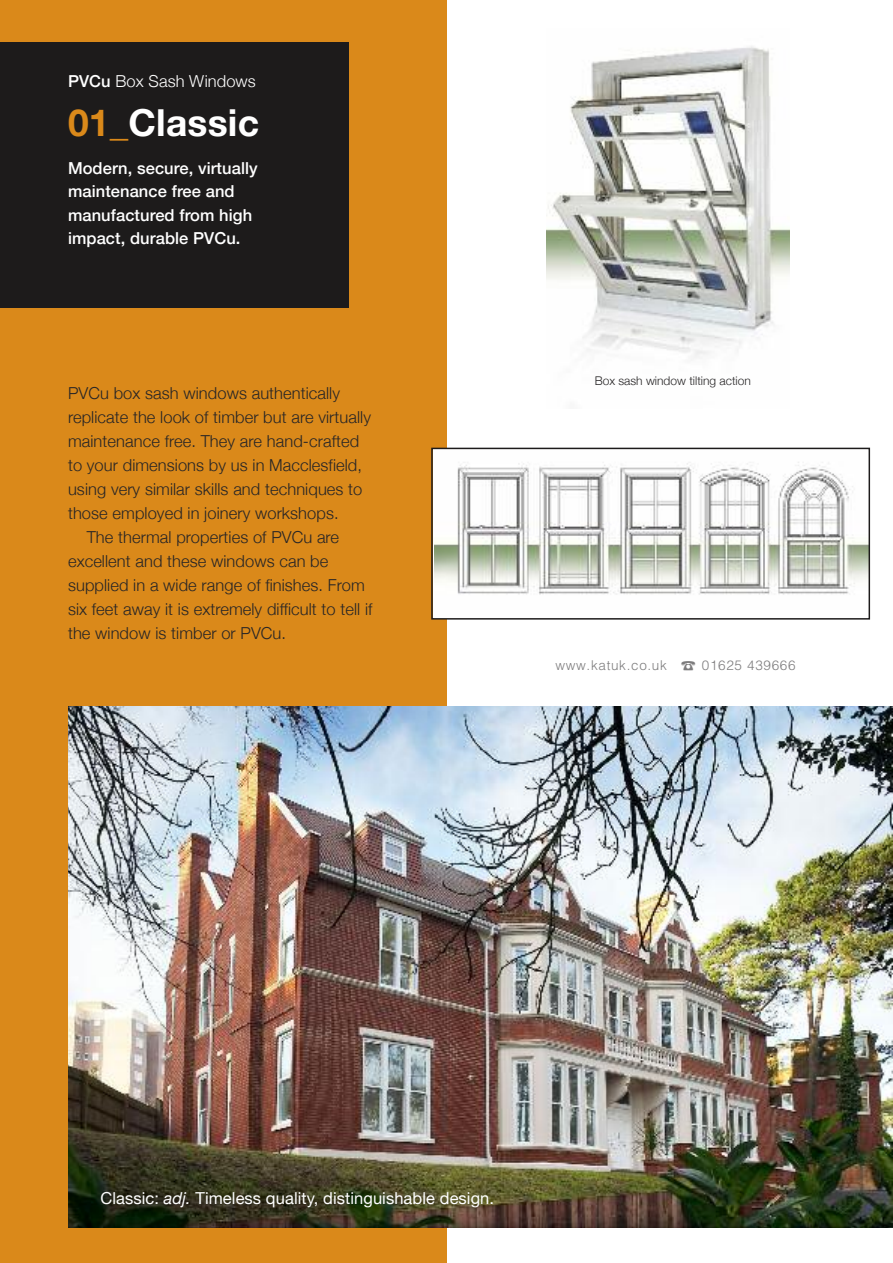
<style>
.page{position:relative;width:893px;height:1263px;background:#fff}
.page>*{position:absolute;margin:0;border:0;box-sizing:border-box;transform-origin:0 0}
.t1{font:700 37.2px "Helvetica Neue";letter-spacing:.005em;color:#fff}
.t2{font:300 16.5px "Helvetica Neue";letter-spacing:.005em;color:#272526}
.t3{font:500 16.5px/23.5px "Helvetica Neue";letter-spacing:.005em;color:#fff}
.t4{font:16.5px "Helvetica Neue";letter-spacing:.005em;color:#fff}
.t5{font:300 16.5px "Helvetica Neue";letter-spacing:.005em;color:#fff}
.t6{font:300 13.5px "Helvetica";letter-spacing:.05em;color:#7d7c7d}
.t7{font:300 12px "Helvetica Neue";color:#272526}
.s1{font-weight:500}
.s2{color:#da891a}
.s3{font-style:italic}
</style>
<div class="page">
<div style="left:0;top:0;width:446px;height:1263px;background:#da891a"></div>
<div style="left:0;top:43px;width:349px;height:265px;background:#1d1b1b"></div>
<img style="left:68px;top:706px;width:824px;height:522px">
<img style="left:434px;top:451px;width:433px;height:166px">
<div style="left:431px;top:448px;width:439px;height:172px;border:2px solid #1d1b1b"></div>
<img style="left:546px;top:46px;width:243px;height:314px">
<p class="t5" style="left:68px;top:71px;width:189px"><span class="s1">PVCu</span> Box Sash Windows</p>
<h1 class="t1" style="left:68px;top:100px;width:193px"><span class="s2">01_</span>Classic</h1>
<p class="t3" style="left:68px;top:155px;width:191px">Modern, secure, virtually maintenance free and manufactured from high impact, durable PVCu.</p>
<p class="t2" style="left:68px;top:383px;width:274px">PVCu box sash windows authentically</p>
<p class="t2" style="left:68px;top:407px;width:304px">replicate the look of timber but are virtually</p>
<p class="t2" style="left:68px;top:431px;width:293px">maintenance free. They are hand-crafted</p>
<p class="t2" style="left:68px;top:455px;width:296px">to your dimensions by us in Macclesfield,</p>
<p class="t2" style="left:68px;top:479px;width:296px">using very similar skills and techniques to</p>
<p class="t2" style="left:68px;top:503px;width:272px">those employed in joinery workshops.</p>
<p class="t2" style="left:87px;top:527px;width:254px">The thermal properties of PVCu are</p>
<p class="t2" style="left:68px;top:551px;width:262px">excellent and these windows can be</p>
<p class="t2" style="left:68px;top:575px;width:298px">supplied in a wide range of finishes. From</p>
<p class="t2" style="left:68px;top:599px;width:306px">six feet away it is extremely difficult to tell if</p>
<p class="t2" style="left:68px;top:623px;width:220px">the window is timber or PVCu.</p>
<p class="t7" style="left:595px;top:373px;width:158px">Box sash window tilting action</p>
<p class="t6" style="left:555px;top:654px;width:242px">www.katuk.co.uk ☎ 01625 439666</p>
<p class="t4" style="left:101px;top:1188px;width:395px">Classic: <span class="s3">adj.</span> Timeless quality, distinguishable design.</p>
</div>
